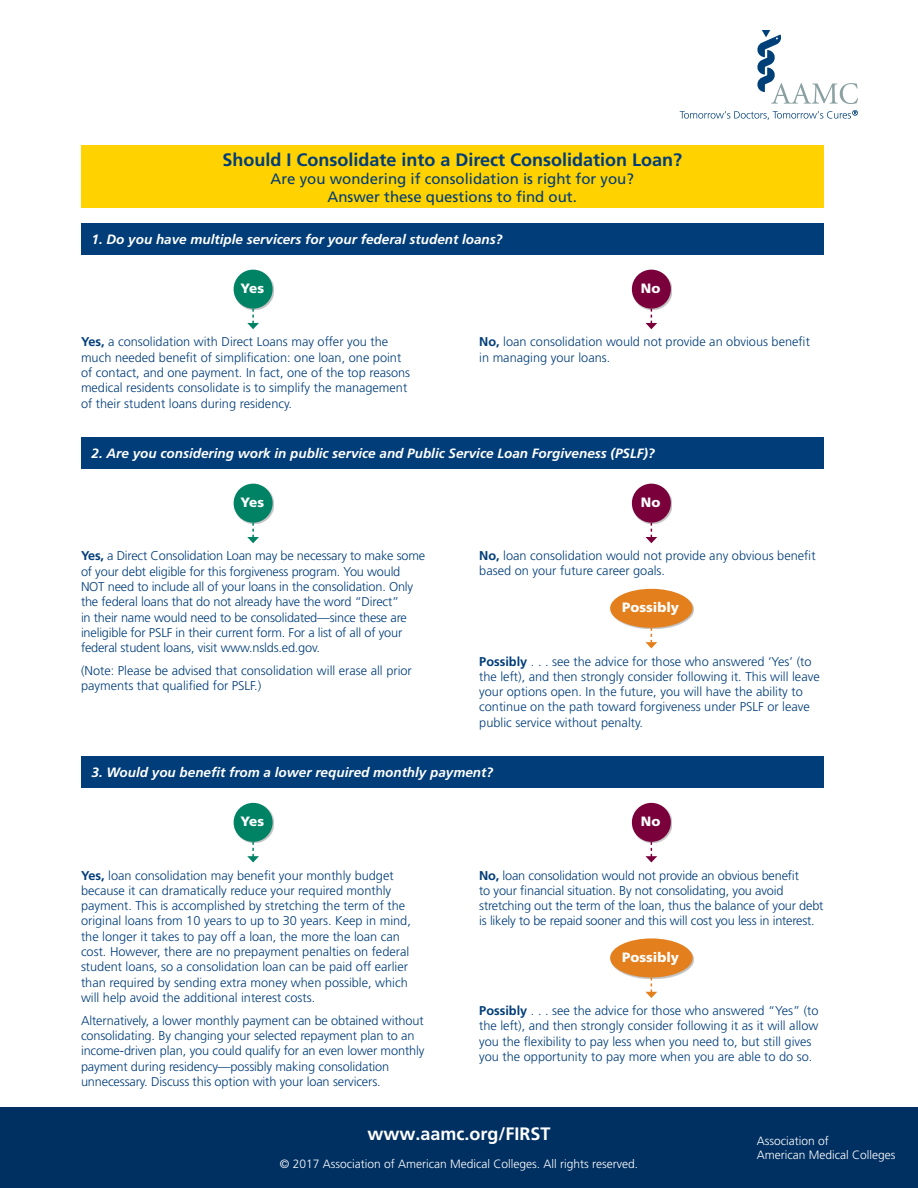
<style>
.page{position:relative;width:918px;height:1188px;background:#fff}
.page>*{position:absolute;margin:0;border:0;box-sizing:border-box;transform-origin:0 0}
.t1{font:700 18px "Frutiger";color:#003d79}
.t2{font:700 18px "Frutiger";color:#fff}
.t3{font:15px/18px "Frutiger";color:#003d79;text-align:center}
.t4{font:italic 700 13.5px "Frutiger";color:#fff}
.t5{font:900 13.5px "Frutiger";color:#fff}
.t6{font:300 12.75px/15.3px "Frutiger";color:#003d79}
.t7{font:300 12px/14.4px "Frutiger";color:#fff}
.s1{font-weight:700}
</style>
<div class="page">
<div style="left:81px;top:146px;width:743px;height:62px;background:#ffd200"></div>
<div style="left:81px;top:224px;width:743px;height:31px;background:#003d79"></div>
<div style="left:81px;top:438px;width:743px;height:31px;background:#003d79"></div>
<div style="left:81px;top:757px;width:743px;height:31px;background:#003d79"></div>
<div style="left:235px;top:271px;width:39px;height:39px;background:#000;opacity:.25"></div>
<div style="left:234px;top:270px;width:39px;height:39px;background:#008265;border-radius:50%"></div>
<svg style="left:247px;top:309px;width:12px;height:20px"></svg>
<div style="left:235px;top:485px;width:39px;height:39px;background:#000;opacity:.25"></div>
<div style="left:234px;top:484px;width:39px;height:39px;background:#008265;border-radius:50%"></div>
<svg style="left:247px;top:523px;width:12px;height:20px"></svg>
<div style="left:235px;top:804px;width:39px;height:39px;background:#000;opacity:.25"></div>
<div style="left:234px;top:803px;width:39px;height:39px;background:#008265;border-radius:50%"></div>
<svg style="left:247px;top:842px;width:12px;height:20px"></svg>
<div style="left:633px;top:271px;width:39px;height:39px;background:#000;opacity:.25"></div>
<div style="left:632px;top:270px;width:39px;height:39px;background:#7a003c;border-radius:50%"></div>
<svg style="left:646px;top:309px;width:11px;height:20px"></svg>
<div style="left:633px;top:485px;width:39px;height:39px;background:#000;opacity:.25"></div>
<div style="left:632px;top:484px;width:39px;height:39px;background:#7a003c;border-radius:50%"></div>
<svg style="left:646px;top:523px;width:11px;height:20px"></svg>
<div style="left:633px;top:804px;width:39px;height:39px;background:#000;opacity:.25"></div>
<div style="left:632px;top:803px;width:39px;height:39px;background:#7a003c;border-radius:50%"></div>
<svg style="left:646px;top:842px;width:11px;height:20px"></svg>
<div style="left:611px;top:590px;width:83px;height:39px;background:#000;opacity:.25"></div>
<div style="left:610px;top:589px;width:83px;height:39px;background:#e37f1c;border-radius:50%"></div>
<svg style="left:646px;top:628px;width:11px;height:20px"></svg>
<div style="left:611px;top:939px;width:83px;height:40px;background:#000;opacity:.25"></div>
<div style="left:610px;top:938px;width:83px;height:39px;background:#e37f1c;border-radius:50%"></div>
<svg style="left:646px;top:977px;width:11px;height:21px"></svg>
<svg style="left:757px;top:30px;width:101px;height:74px"></svg>
<svg style="left:680px;top:110px;width:178px;height:10px"></svg>
<div style="left:0;top:1107px;width:918px;height:81px;background:#003062"></div>
<p class="t1" style="left:222px;top:149px;width:461px">Should I Consolidate into a Direct Consolidation Loan?</p>
<p class="t3" style="left:271px;top:170px;width:365px">Are you wondering if consolidation is right for you?<br>Answer these questions to find out.</p>
<p class="t4" style="left:92px;top:232px;width:413px">1. Do you have multiple servicers for your federal student loans?</p>
<p class="t5" style="left:241px;top:280px;width:25px">Yes</p>
<p class="t6" style="left:81px;top:334px;width:331px"><span class="s1">Yes,</span> a consolidation with Direct Loans may offer you the much needed benefit of simplification: one loan, one point of contact, and one payment. In fact, one of the top reasons medical residents consolidate is to simplify the management of their student loans during residency.</p>
<p class="t5" style="left:641px;top:280px;width:21px">No</p>
<p class="t6" style="left:479px;top:334px;width:332px"><span class="s1">No,</span> loan consolidation would not provide an obvious benefit in managing your loans.</p>
<p class="t4" style="left:92px;top:446px;width:565px">2. Are you considering work in public service and Public Service Loan Forgiveness (PSLF)?</p>
<p class="t5" style="left:241px;top:494px;width:25px">Yes</p>
<p class="t6" style="left:81px;top:548px;width:346px"><span class="s1">Yes,</span> a Direct Consolidation Loan may be necessary to make some of your debt eligible for this forgiveness program. You would NOT need to include all of your loans in the consolidation. Only the federal loans that do not already have the word “Direct”<br>in their name would need to be consolidated—since these are ineligible for PSLF in their current form. For a list of all of your federal student loans, visit www.nslds.ed.gov.</p>
<p class="t6" style="left:81px;top:663px;width:332px">(Note: Please be advised that consolidation will erase all prior payments that qualified for PSLF.)</p>
<p class="t5" style="left:641px;top:494px;width:21px">No</p>
<p class="t6" style="left:479px;top:548px;width:338px"><span class="s1">No,</span> loan consolidation would not provide any obvious benefit based on your future career goals.</p>
<p class="t5" style="left:622px;top:599px;width:59px">Possibly</p>
<p class="t6" style="left:479px;top:654px;width:342px"><span class="s1">Possibly</span> . . . see the advice for those who answered ‘Yes’ (to the left), and then strongly consider following it. This will leave your options open. In the future, you will have the ability to continue on the path toward forgiveness under PSLF or leave public service without penalty.</p>
<p class="t4" style="left:92px;top:765px;width:403px">3. Would you benefit from a lower required monthly payment?</p>
<p class="t5" style="left:241px;top:813px;width:25px">Yes</p>
<p class="t5" style="left:641px;top:813px;width:21px">No</p>
<p class="t6" style="left:81px;top:868px;width:331px"><span class="s1">Yes,</span> loan consolidation may benefit your monthly budget because it can dramatically reduce your required monthly payment. This is accomplished by stretching the term of the original loans from 10 years to up to 30 years. Keep in mind, the longer it takes to pay off a loan, the more the loan can cost. However, there are no prepayment penalties on federal student loans, so a consolidation loan can be paid off earlier than required by sending extra money when possible, which will help avoid the additional interest costs.</p>
<p class="t6" style="left:81px;top:1013px;width:345px">Alternatively, a lower monthly payment can be obtained without consolidating. By changing your selected repayment plan to an income-driven plan, you could qualify for an even lower monthly payment during residency—possibly making consolidation unnecessary. Discuss this option with your loan servicers.</p>
<p class="t6" style="left:479px;top:868px;width:346px"><span class="s1">No,</span> loan consolidation would not provide an obvious benefit<br>to your financial situation. By not consolidating, you avoid stretching out the term of the loan, thus the balance of your debt is likely to be repaid sooner and this will cost you less in interest.</p>
<p class="t5" style="left:622px;top:949px;width:59px">Possibly</p>
<p class="t6" style="left:479px;top:1003px;width:341px"><span class="s1">Possibly</span> . . . see the advice for those who answered “Yes” (to the left), and then strongly consider following it as it will allow you the flexibility to pay less when you need to, but still gives you the opportunity to pay more when you are able to do so.</p>
<h1 class="t2" style="left:367px;top:1123px;width:185px">www.aamc.org/FIRST</h1>
<p class="t7" style="left:280px;top:1157px;width:360px">© 2017 Association of American Medical Colleges. All rights reserved.</p>
<p class="t7" style="left:757px;top:1134px;width:140px">Association of<br>American Medical Colleges</p>
</div>
